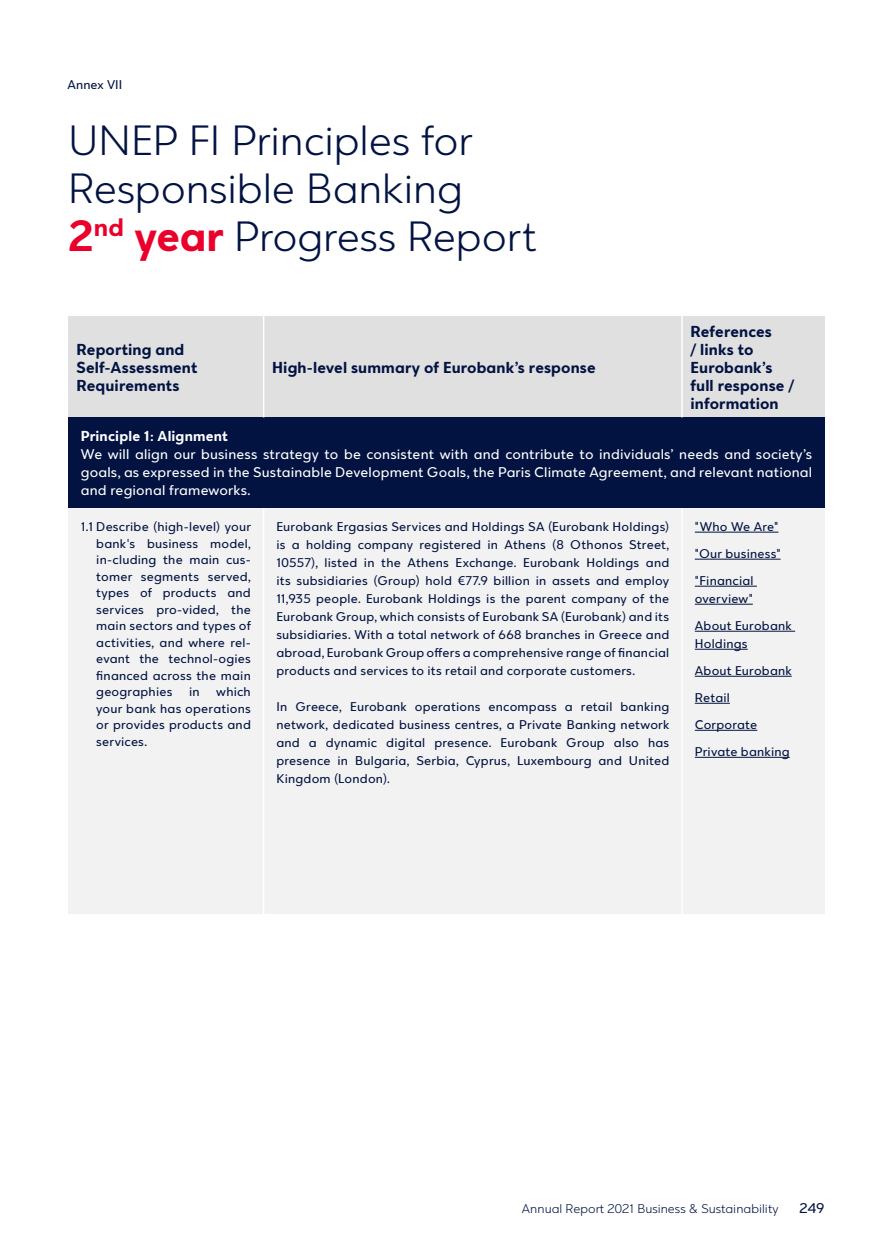
<style>
.page{position:relative;width:893px;height:1234px;background:#fff}
.page>*{position:absolute;margin:0;border:0;box-sizing:border-box;transform-origin:0 0}
.t1{font:300 45px/48px "Eurobank Sans";letter-spacing:-.005em;color:#021342}
.t2{font:700 16.5px/18px "Eurobank Sans";letter-spacing:.005em;color:#021342}
.t3{font:15px/18px "Eurobank Sans";letter-spacing:.01em;color:#fff;text-align:justify}
.t4{font:700 15px "Eurobank Sans";letter-spacing:.01em;color:#fff}
.t5{font:15px "Eurobank Sans";color:#021342}
.t6{font:13.5px/16.5px "Eurobank Sans";letter-spacing:.015em;color:#021342;text-align:justify}
.t7{font:300 13.5px "Eurobank Sans";color:#021342}
.s1{font-weight:700;color:#ea002a}
</style>
<div class="page">
<div style="left:68px;top:316px;width:757px;height:101px;background:#e0e0e0"></div>
<div style="left:68px;top:417px;width:757px;height:91px;background:#021342"></div>
<div style="left:68px;top:509px;width:757px;height:404px;background:#f2f2f2"></div>
<hr style="left:263px;top:316px;width:1px;height:101px;background:#fff">
<hr style="left:681px;top:316px;width:2px;height:101px;background:#fff">
<hr style="left:263px;top:508px;width:1px;height:405px;background:#fff">
<hr style="left:681px;top:508px;width:2px;height:405px;background:#fff">
<hr style="left:695px;top:531px;width:83px;height:1px;background:#021342">
<hr style="left:695px;top:558px;width:86px;height:1px;background:#021342">
<hr style="left:695px;top:585px;width:62px;height:1px;background:#021342">
<hr style="left:695px;top:603px;width:58px;height:1px;background:#021342">
<hr style="left:695px;top:630px;width:100px;height:1px;background:#021342">
<hr style="left:695px;top:648px;width:53px;height:1px;background:#021342">
<hr style="left:695px;top:675px;width:97px;height:1px;background:#021342">
<hr style="left:695px;top:702px;width:35px;height:1px;background:#021342">
<hr style="left:695px;top:729px;width:62px;height:1px;background:#021342">
<hr style="left:695px;top:756px;width:95px;height:1px;background:#021342">
<p class="t6" style="left:68px;top:77px;width:56px">Annex VII</p>
<h1 class="t1" style="left:68px;top:116px;width:470px">UNEP FI Principles for<br>Responsible Banking<br><span class="s1">2</span><sup>nd</sup> <span class="s1">year</span> Progress Report</h1>
<p class="t2" style="left:77px;top:340px;width:122px">Reporting and<br>Self-Assessment<br>Requirements</p>
<p class="t2" style="left:272px;top:358px;width:325px">High-level summary of Eurobank’s response</p>
<p class="t2" style="left:691px;top:322px;width:105px">References<br>/ links to<br>Eurobank’s full response / information</p>
<p class="t4" style="left:81px;top:427px;width:149px">Principle 1: Alignment</p>
<p class="t3" style="left:81px;top:445px;width:733px">We will align our business strategy to be consistent with and contribute to individuals’ needs and society’s goals, as expressed in the Sustainable Development Goals, the Paris Climate Agreement, and relevant national and regional frameworks.</p>
<p class="t6" style="left:96px;top:518px;width:156px;text-indent:-15px">1.1 Describe (high-level) your bank's business model, in-cluding the main cus&shy;tomer segments served, types of products and services pro-vided, the main sectors and types of activities, and where rel&shy;evant the technol-ogies financed across the main geographies in which your bank has operations or provides products and services.</p>
<p class="t6" style="left:276px;top:517px;width:394px;line-height:18px">Eurobank Ergasias Services and Holdings SA (Eurobank Holdings) is a holding company registered in Athens (8 Othonos Street, 10557), listed in the Athens Exchange. Eurobank Holdings and its subsidiaries (Group) hold €77.9 billion in assets and employ 11,935 people. Eurobank Holdings is the parent company of the Eurobank Group, which consists of Eurobank SA (Eurobank) and its subsidiaries. With a total network of 668 branches in Greece and abroad, Eurobank Group offers a comprehensive range of financial products and services to its retail and corporate customers.</p>
<p class="t6" style="left:695px;top:513px;width:87px;line-height:27px;text-align:left">"Who We Are" "Our business" "Financial</p>
<p class="t6" style="left:695px;top:585px;width:98px;line-height:27px">overview"<br>About Eurobank</p>
<p class="t6" style="left:695px;top:630px;width:98px;line-height:27px;text-align:left">Holdings<br>About Eurobank<br>Retail<br>Corporate<br>Private banking</p>
<p class="t6" style="left:276px;top:697px;width:394px;line-height:18px">In Greece, Eurobank operations encompass a retail banking network, dedicated business centres, a Private Banking network and a dynamic digital presence. Eurobank Group also has presence in Bulgaria, Serbia, Cyprus, Luxembourg and United Kingdom (London).</p>
<p class="t7" style="left:522px;top:1200px;width:258px">Annual Report 2021 Business &amp; Sustainability</p>
<p class="t5" style="left:800px;top:1199px;width:26px">249</p>
</div>
